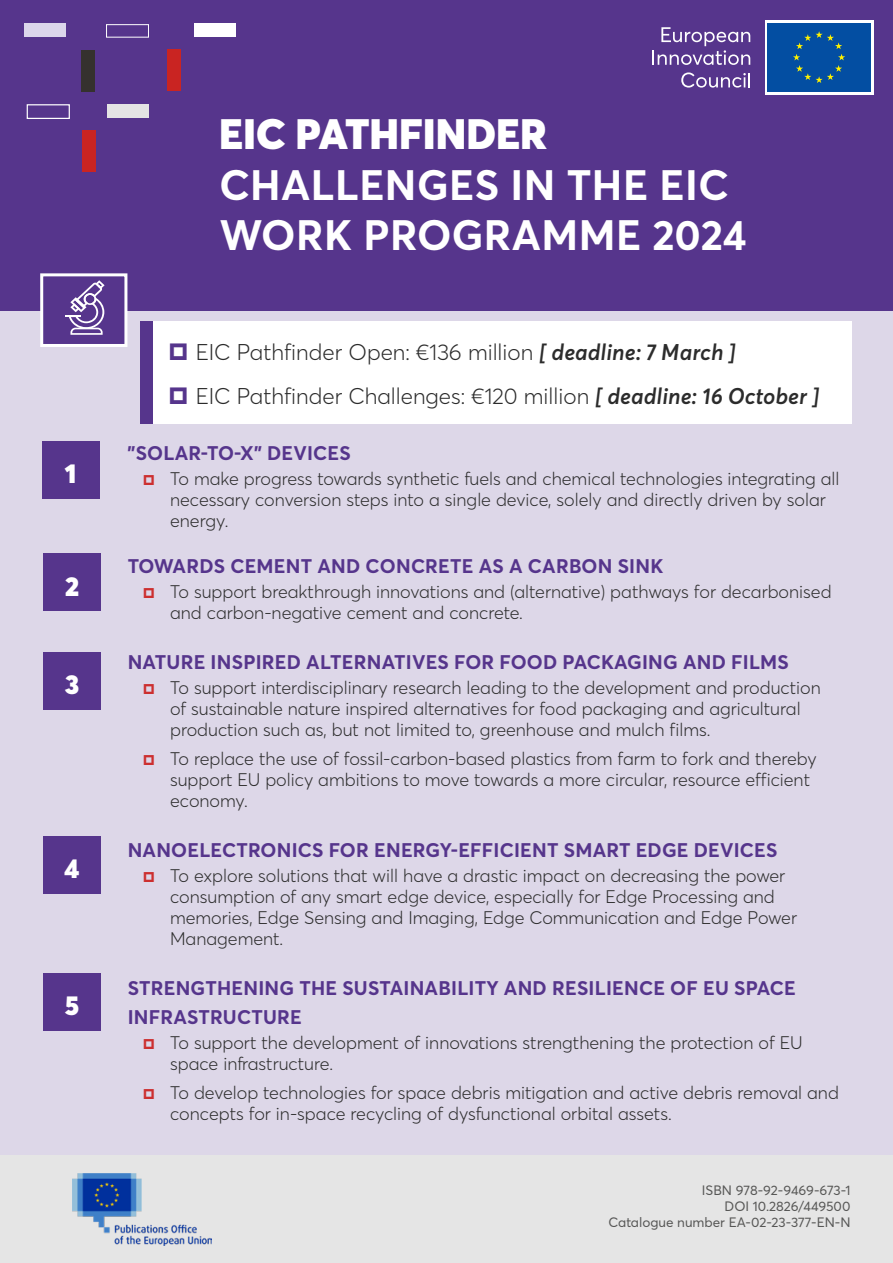
<style>
.page{position:relative;width:893px;height:1263px;background:#fff}
.page>*{position:absolute;margin:0;border:0;box-sizing:border-box;transform-origin:0 0}
.Main_Title_h1{font:700 42px/50.4px "Averta PE";letter-spacing:.01em;color:#fff}
.Numbers{font:900 27px "Averta PE";color:#fff}
.t1{font:300 22.5px "Averta PE";color:#2c2c2c}
.H4_mauve{font:700 19.5px/28.5px "Averta PE";letter-spacing:.01em;color:#56358c}
.t2{font:300 18px/21px "Averta PE";color:#2c2c2c}
.t3{font:13.5px "Averta PE";color:#575756}
.s1{font-weight:900}
.s2{font-weight:900;font-size:30px;color:#56358c}
.s3{font-weight:600;font-style:italic}
.s4{font-weight:900;color:#cc2f2f}
</style>
<div class="page">
<div style="left:1px;top:240px;width:892px;height:1023px;background:#ddd7e8"></div>
<div style="left:1px;top:0;width:892px;height:310px;background:#56358c"></div>
<div style="left:107px;top:104px;width:42px;height:14px;background:#e4e4e4"></div>
<div style="left:82px;top:131px;width:14px;height:41px;background:#c92422"></div>
<div style="left:27px;top:104px;width:43px;height:15px;border:1px solid #fff"></div>
<div style="left:24px;top:24px;width:42px;height:13px;background:#dcd6eb"></div>
<div style="left:106px;top:24px;width:43px;height:14px;border:1px solid #fff"></div>
<div style="left:82px;top:50px;width:13px;height:42px;background:#35312e"></div>
<div style="left:168px;top:49px;width:13px;height:41px;background:#c92422"></div>
<div style="left:194px;top:24px;width:42px;height:13px;background:#fff"></div>
<div style="left:765px;top:20px;width:108px;height:75px;background:#fff"></div>
<svg style="left:652px;top:27px;width:98px;height:38px"></svg>
<svg style="left:681px;top:72px;width:69px;height:16px"></svg>
<div style="left:767px;top:23px;width:104px;height:69px;background:#034ea2"></div>
<svg style="left:793px;top:31px;width:52px;height:52px"></svg>
<div style="left:153px;top:321px;width:698px;height:102px;background:#fff"></div>
<div style="left:140px;top:321px;width:13px;height:102px;background:#56358c"></div>
<div style="left:42px;top:275px;width:84px;height:70px;background:#56358c"></div>
<svg style="left:66px;top:280px;width:39px;height:55px"></svg>
<div style="left:40px;top:273px;width:87px;height:74px;border:3px solid #fff"></div>
<div style="left:42px;top:441px;width:57px;height:57px;background:#56358c"></div>
<div style="left:43px;top:553px;width:58px;height:58px;background:#56358c"></div>
<div style="left:43px;top:652px;width:58px;height:58px;background:#56358c"></div>
<div style="left:43px;top:836px;width:58px;height:57px;background:#56358c"></div>
<div style="left:43px;top:973px;width:58px;height:58px;background:#56358c"></div>
<div style="left:0;top:1155px;width:893px;height:108px;background:#e5e5e5"></div>
<img style="left:72px;top:1173px;width:140px;height:72px">
<p class="Numbers" style="left:65px;top:454px;width:13px">1</p>
<p class="Numbers" style="left:65px;top:567px;width:16px">2</p>
<p class="Numbers" style="left:65px;top:665px;width:16px">3</p>
<p class="Numbers" style="left:65px;top:849px;width:17px">4</p>
<p class="Numbers" style="left:65px;top:987px;width:16px">5</p>
<h1 class="Main_Title_h1" style="left:219px;top:107px;width:529px"><span class="s1">EIC PATHFINDER<br></span>CHALLENGES IN THE EIC<br>WORK PROGRAMME 2024</h1>
<p class="t1" style="left:169px;top:337px;width:568px"><span class="s2">□</span> EIC Pathfinder Open: €136 million <span class="s3">[ deadline: 7 March ]</span></p>
<p class="t1" style="left:169px;top:381px;width:652px"><span class="s2">□</span> EIC Pathfinder Challenges: €120 million <span class="s3">[ deadline: 16 October ]</span></p>
<h2 class="H4_mauve" style="left:128px;top:438px;width:225px">”SOLAR-TO-X” DEVICES</h2>
<p class="t2" style="left:170px;top:468px;width:671px;text-indent:-27px"><span class="s4">□</span> To make progress towards synthetic fuels and chemical technologies integrating all necessary conversion steps into a single device, solely and directly driven by solar energy.</p>
<h2 class="H4_mauve" style="left:128px;top:550px;width:537px">TOWARDS CEMENT AND CONCRETE AS A CARBON SINK</h2>
<p class="t2" style="left:170px;top:580px;width:663px;text-indent:-27px"><span class="s4">□</span> To support breakthrough innovations and (alternative) pathways for decarbonised and carbon-negative cement and concrete.</p>
<h2 class="H4_mauve" style="left:128px;top:646px;width:663px">NATURE INSPIRED ALTERNATIVES FOR FOOD PACKAGING AND FILMS</h2>
<p class="t2" style="left:170px;top:676px;width:652px;text-indent:-27px"><span class="s4">□</span> To support interdisciplinary research leading to the development and production of sustainable nature inspired alternatives for food packaging and agricultural production such as, but not limited to, greenhouse and mulch films.</p>
<p class="t2" style="left:170px;top:748px;width:648px;text-indent:-27px"><span class="s4">□</span> To replace the use of fossil-carbon-based plastics from farm to fork and thereby support EU policy ambitions to move towards a more circular, resource efficient economy.</p>
<h2 class="H4_mauve" style="left:128px;top:835px;width:651px">NANOELECTRONICS FOR ENERGY-EFFICIENT SMART EDGE DEVICES</h2>
<p class="t2" style="left:170px;top:865px;width:628px;text-indent:-27px"><span class="s4">□</span> To explore solutions that will have a drastic impact on decreasing the power consumption of any smart edge device, especially for Edge Processing and memories, Edge Sensing and Imaging, Edge Communication and Edge Power Management.</p>
<h2 class="H4_mauve" style="left:128px;top:973px;width:670px">STRENGTHENING THE SUSTAINABILITY AND RESILIENCE OF EU SPACE<br>INFRASTRUCTURE</h2>
<p class="t2" style="left:170px;top:1031px;width:634px;text-indent:-27px"><span class="s4">□</span> To support the development of innovations strengthening the protection of EU space infrastructure.</p>
<p class="t2" style="left:170px;top:1082px;width:670px;text-indent:-27px"><span class="s4">□</span> To develop technologies for space debris mitigation and active debris removal and concepts for in-space recycling of dysfunctional orbital assets.</p>
<p class="t3" style="left:702px;top:1181px;width:150px">ISBN 978-92-9469-673-1</p>
<p class="t3" style="left:724px;top:1197px;width:127px">DOI 10.2826/449500</p>
<p class="t3" style="left:608px;top:1213px;width:243px">Catalogue number EA-02-23-377-EN-N</p>
</div>
